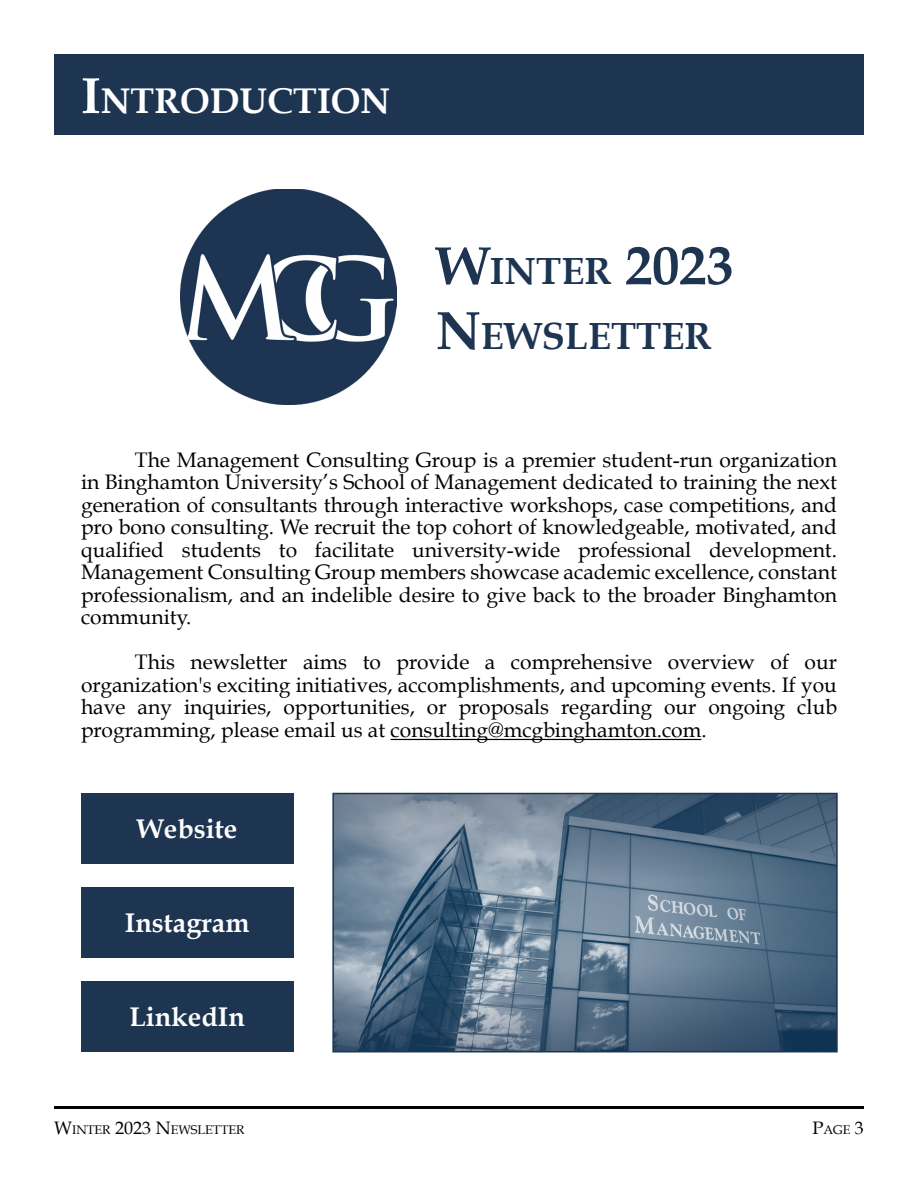
<style>
.page{position:relative;width:918px;height:1188px;background:#fff}
.page>*{position:absolute;margin:0;border:0;box-sizing:border-box;transform-origin:0 0}
.t1{font:700 54px "Book Antiqua";color:#1e3552}
.t2{font:700 37.8px "Book Antiqua";color:#1e3552}
.t3{font:700 35.7px "Book Antiqua";color:#fff}
.t4{font:700 27px "Book Antiqua";color:#fff}
.t5{font:21px/22.5px "Book Antiqua";color:#000;text-align:justify}
.t6{font:12.6px "Book Antiqua";color:#000}
.s1{font-size:51px}
.s2{font-size:37.8px}
.s3{font-size:54px}
.s4{font-size:18px}
</style>
<div class="page">
<hr style="left:54px;top:1106px;width:810px;height:2px;background:#000">
<div style="left:54px;top:54px;width:810px;height:81px;background:#1e3552"></div>
<hr style="left:391px;top:739px;width:310px;height:1px;background:#000">
<img style="left:180px;top:189px;width:216px;height:216px">
<img style="left:335px;top:881px;width:500px;height:83px">
<svg style="left:335px;top:964px;width:500px;height:85px;background:#526b83"></svg>
<div style="left:332px;top:793px;width:506px;height:259px;border:2px solid #1e3552"></div>
<div style="left:81px;top:887px;width:212px;height:71px;background:#1e3552"></div>
<div style="left:81px;top:793px;width:212px;height:71px;background:#1e3552"></div>
<div style="left:81px;top:981px;width:212px;height:71px;background:#1e3552"></div>
<svg style="left:333px;top:794px;width:504px;height:87px;background:#667c91"></svg>
<h3 class="t3" style="left:81px;top:77px;width:311px"><span class="s1">I</span>NTRODUCTION</h3>
<h1 class="t1" style="left:436px;top:229px;width:299px">W<span class="s2">INTER</span> 2023</h1>
<h2 class="t2" style="left:436px;top:310px;width:278px"><span class="s3">N</span>EWSLETTER</h2>
<p class="t5" style="left:81px;top:448px;width:758px;text-indent:54px">The Management Consulting Group is a premier student-run organization in Binghamton University’s School of Management dedicated to training the next generation of consultants through interactive workshops, case competitions, and pro bono consulting. We recruit the top cohort of knowledgeable, motivated, and qualified students to facilitate university-wide professional development.<br>Management Consulting Group members showcase academic excellence, constant professionalism, and an indelible desire to give back to the broader Binghamton community.</p>
<p class="t5" style="left:81px;top:650px;width:758px;text-indent:54px">This newsletter aims to provide a comprehensive overview of our organization's exciting initiatives, accomplishments, and upcoming events. If you have any inquiries, opportunities, or proposals regarding our ongoing club programming, please email us at consulting@mcgbinghamton.com.</p>
<p class="t4" style="left:137px;top:810px;width:102px">Website</p>
<p class="t4" style="left:125px;top:905px;width:126px">Instagram</p>
<p class="t4" style="left:129px;top:999px;width:117px">LinkedIn</p>
<p class="t6" style="left:54px;top:1121px;width:192px"><span class="s4">W</span>INTER <span class="s4">2023 N</span>EWSLETTER</p>
<p class="t6" style="left:813px;top:1121px;width:53px"><span class="s4">P</span>AGE <span class="s4">3</span></p>
</div>
